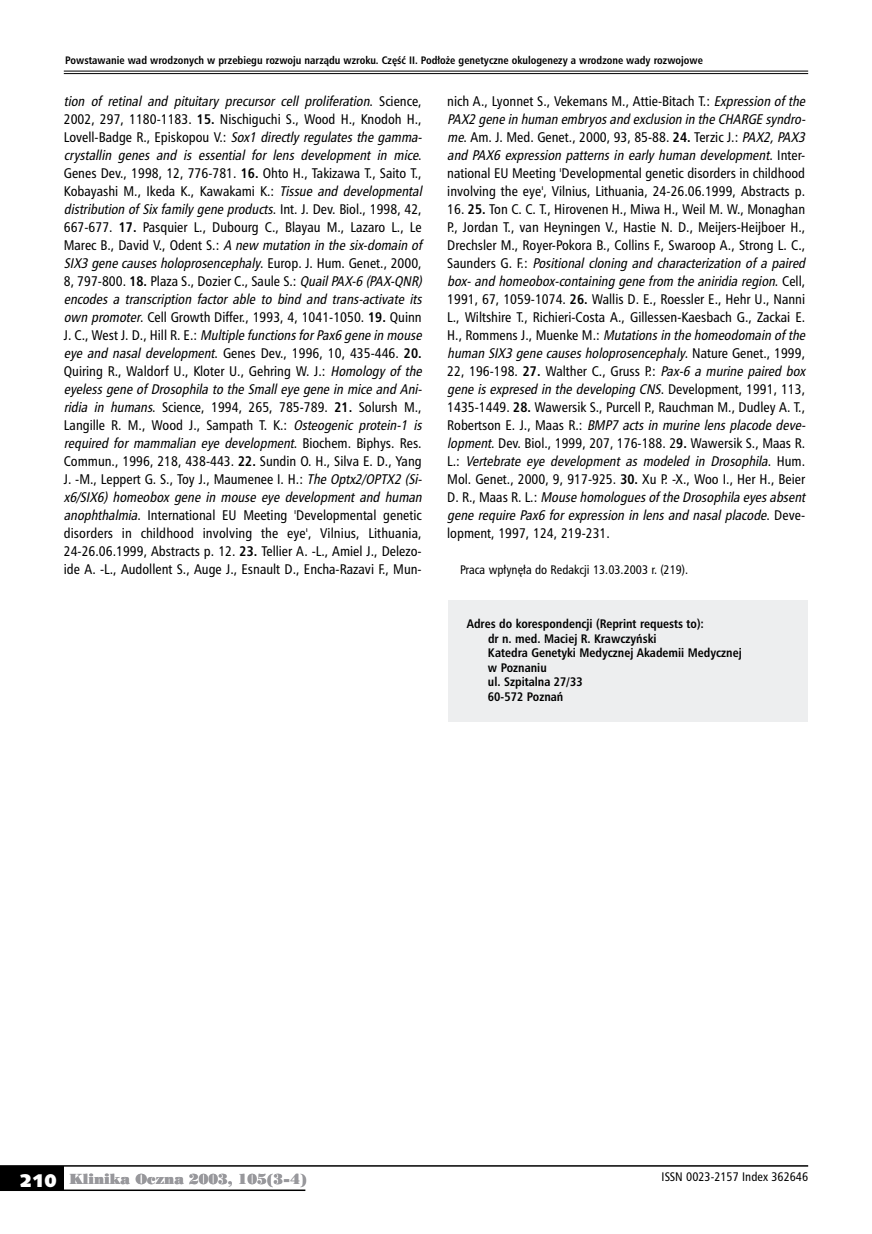
<style>
.page{position:relative;width:872px;height:1234px;background:#fff}
.page>*{position:absolute;margin:0;border:0;box-sizing:border-box;transform-origin:0 0}
.t1{font:13.5px/18px "Humnst 777 Cn PL";color:#000}
.t2{font:13.5px "Poster Bodoni PL";color:#98989c}
.t3{font:700 12px/14.4px "Humnst 777 Cn PL";color:#000}
.t4{font:12px "Humnst 777 Cn PL";color:#000}
.t5{font:700 10.5px "Humnst 777 Cn PL";color:#000}
.s1{font-style:italic}
.s2{font-weight:700}
.s3{font-family:"Humanst 531 U Blk PL";font-size:18px;color:#fff}
</style>
<div class="page">
<hr style="left:64px;top:71px;width:744px;height:1px;background:#000">
<hr style="left:64px;top:73px;width:744px;height:1px;background:#000">
<div style="left:0;top:1165px;width:64px;height:24px;background:#000"></div>
<hr style="left:0;top:1164px;width:808px;height:2px;background:#000">
<hr style="left:0;top:1189px;width:305px;height:1px;background:#000">
<div style="left:449px;top:600px;width:359px;height:122px;background:#edeeef"></div>
<p class="t5" style="left:65px;top:53px;width:639px">Po-wsta-wa-nie wad wro-dzo-nych w prze-bie-gu roz-wo-ju na-rzą-du wzro-ku. Część II. Pod-ło-że ge-ne-tycz-ne oku-lo-ge-ne-zy a wro-dzo-ne wa-dy roz-wo-jo-we</p>
<p class="t1" style="left:64px;top:92px;width:363px"><span class="s1">tion of retinal and pituitary precursor cell proliferation</span>. S c i e n c e , 2002, 297, 1180-1183. <span class="s2">15.</span> Nischiguchi S., Wood H., Knodoh H., Lo ve l l - B a d g e R . , E p i s ko p o u V. : <span class="s1">Sox1 directly regulates the gamma&shy;crystallin genes and is essential for lens development in mice</span>.<br>Genes Dev., 1998, 12, 776-781. <span class="s2">16.</span> Ohto H., Takizawa T., Saito T., Kobayashi M., Ikeda K., Kawakami K.: <span class="s1">Tissue and developmental distribution ofSixfamilygene products</span>. I n t . J . D e v. B i o l . , 1 9 9 8 , 4 2 , 667-677. <span class="s2">17.</span> Pasquier L., Dubourg C., Blayau M., Lazaro L., Le M a re c B . , D a v i d V. , O d e n t S . : <span class="s1">A new mutation in the six-domain of SIX3 gene causesholoprosencephaly</span>. E u r o p . J . H u m . G e n e t . , 2 0 0 0 , 8, 797-800. <span class="s2">18.</span> Plaza S., Dozier C., Saule S.: <span class="s1">QuailPAX-6 (PAX-QNR) encodes a transcription factor able to bind and trans-activate its own promoter</span>. Cell Growth Differ., 1993, 4, 1041-1050. <span class="s2">19.</span> Quinn J . C . , We s t J . D . , H i l l R . E . : <span class="s1">Multiple functionsforPax6 gene in mouse eye and nasal development</span>. Genes Dev., 1996, 10, 435-446. <span class="s2">20.<br></span>Quiring R., Waldorf U., Kloter U., Gehring W. J.: <span class="s1">Homology of the eyelessgene ofDrosophila to the Smalleye gene in mice and Ani&shy;ridia in humans</span>. Science, 1994, 265, 785-789. <span class="s2">21.</span> Solursh M., Langille R. M., Wood J., Sampath T. K.: <span class="s1">Osteogenic protein-1 is required for mammalian eye development</span>. B i o c h e m . B i p h y s . R e s .<br>Commun., 1996, 218, 438-443. <span class="s2">22.</span> Sundin O. H., Silva E. D., Yang J. -M., Leppert G. S., Toy J., Maumenee I. H.: <span class="s1">The Optx2/OPTX2 (Si&shy;x6/SIX6) homeobox gene in mouse eye development and human anophthalmia</span>. International EU Meeting 'Developmental genetic disorders in childhood involving the eye', Vilnius, Lithuania, 24-26.06.1999, Abstracts p. 12. <span class="s2">23.</span> Tellier A. -L., Amiel J., Delezo&shy;ide A. -L., Audollent S., Auge J., Esnault D., Encha-Razavi F., Mun-</p>
<p class="t1" style="left:447px;top:92px;width:363px">nich A., Lyonnet S., Vekemans M., Attie-Bitach T.: <span class="s1">Expression ofthe PAX2 gene in human embryosand exclusion in the CHARGE syndro&shy;me</span>. Am. J. Med. Genet., 2000, 93, 85-88. <span class="s2">24.</span> Terzic J.: <span class="s1">PAX2,PAX3 and PAX6 expression patterns in early human development</span>. I n t e r&shy;national EU Meeting 'Developmental genetic disorders in childhood involving the eye', Vilnius, Lithuania, 24-26.06.1999, Abstracts p.</p>
<p class="t1" style="left:447px;top:200px;width:363px">16. <span class="s2">25.</span> Ton C. C. T., Hirovenen H., Miwa H., Weil M. W., Monaghan P., Jordan T., van Heyningen V., Hastie N. D., Meijers-Heijboer H., Drechsler M., Royer-Pokora B., Collins F., Swaroop A., Strong L. C., S a u n d e r s G . F. : <span class="s1">Positional cloning and characterization of a paired box-and homeobox-containing gene from the aniridia region</span>. C e l l , 1991, 67, 1059-1074. <span class="s2">26.</span> Wallis D. E., Roessler E., Hehr U., Nanni L., Wiltshire T., Richieri-Costa A., Gillessen-Kaesbach G., Zackai E.<br>H . , R o m m e n s J . , M u e n ke M . : <span class="s1">Mutationsin the homeodomain ofthe human SIX3 gene causesholoprosencephaly</span>. N a t u r e G e n e t . , 1 9 9 9 , 22, 196-198. <span class="s2">27.</span> Walther C., Gruss P.: <span class="s1">Pax-6 amurine paired box gene isexpresed in the developing CNS</span>. D e v e l o p m e n t , 1 9 9 1 , 1 1 3 , 1435-1449. <span class="s2">28.</span> Wawersik S., Purcell P., Rauchman M., Dudley A. T., R o b e rt s o n E . J . , M a a s R . : <span class="s1">BMP7 acts in murine lens placode deve&shy;lopment</span>. Dev. Biol., 1999, 207, 176-188. 2<span class="s2">9.</span> Wawersik S., Maas R.<br>L . : <span class="s1">Vertebrate eye development as modeled in Drosophila</span>. H u m .<br>Mol. Genet., 2000, 9, 917-925. <span class="s2">30.</span> Xu P. -X., Woo I., Her H., Beier D . R . , M a a s R . L . : <span class="s1">Mouse homologuesofthe Drosophila eyesabsent gene require Pax6 for expression in lens and nasal placode</span>. D e v e - lopment, 1997, 124, 219-231.</p>
<p class="t4" style="left:460px;top:562px;width:230px">Praca wpłynęła do Redakcji 13.03.2003 r. (219).</p>
<p class="t3" style="left:488px;top:616px;width:255px;text-indent:-21px">Ad-res do ko-re-spon-den-cji (Re-print re-qu-ests to):<br>dr n. med. Ma-ciej R. Kraw-czyń-ski<br>Ka-te-dra Ge-ne-ty-ki Me-dycz-nej Aka-de-mii Me-dycz-nej w Po-zna-niu<br>ul. Szpi-tal-na 27/33<br>60-572 Po-znań</p>
<p class="t2" style="left:20px;top:1169px;width:288px"><span class="s3">210</span> Klinika Oczna 2003, 105(3-4)</p>
<p class="t4" style="left:661px;top:1168px;width:148px">ISSN 0023-2157 Index 362646</p>
</div>
